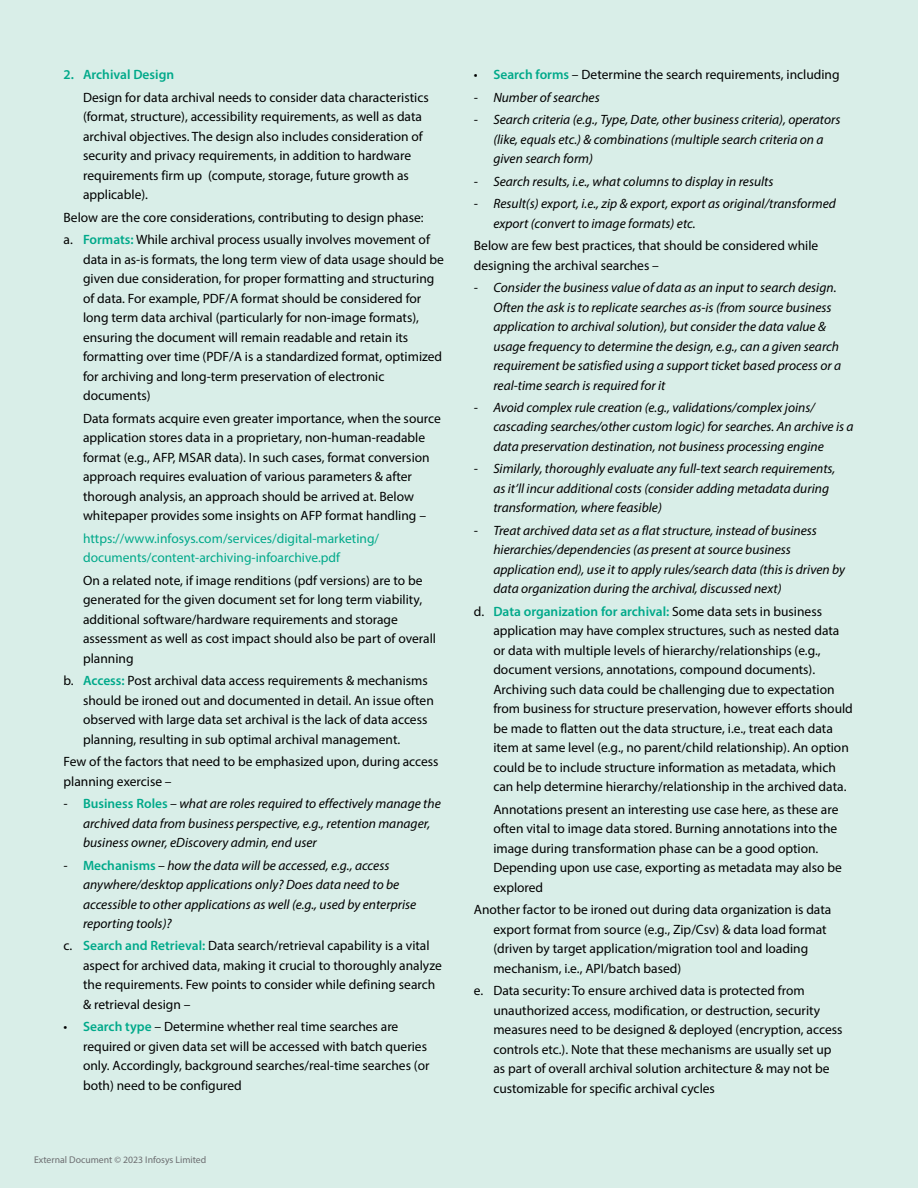
<style>
.page{position:relative;width:918px;height:1188px;background:#d9eee8}
.page>*{position:absolute;margin:0;border:0;box-sizing:border-box;transform-origin:0 0}
.t1{font:13.5px/19.5px "Myriad Pro";color:#000}
.t2{font:italic 13.5px/19.5px "Myriad Pro";color:#000}
.t3{font:13.5px/19.5px "Myriad Pro";color:#00a98a}
.t4{font:600 13.5px "Myriad Pro";color:#00a98a}
.t5{font:9.75px "Myriad Pro";color:#6d6e71}
.s1{font-weight:600;color:#00a98a}
.s2{font-weight:600;font-style:normal;color:#00a98a}
</style>
<div class="page">
<p class="t4" style="left:64px;top:66px;width:112px">2. Archival Design</p>
<p class="t1" style="left:83px;top:87px;width:347px">Design for data archival needs to consider data characteristics (format, structure), accessibility requirements, as well as data archival objectives. The design also includes consideration of security and privacy requirements, in addition to hardware requirements firm up (compute, storage, future growth as applicable).</p>
<p class="t1" style="left:64px;top:206px;width:368px;line-height:22.5px">Below are the core considerations, contributing to design phase: a. <span class="s1">Formats:</span> While archival process usually involves movement of</p>
<p class="t1" style="left:83px;top:249px;width:362px">data in as-is formats, the long term view of data usage should be given due consideration, for proper formatting and structuring of data. For example, PDF/A format should be considered for long term data archival (particularly for non-image formats), ensuring the document will remain readable and retain its formatting over time (PDF/A is a standardized format, optimized for archiving and long-term preservation of electronic documents)</p>
<p class="t1" style="left:83px;top:408px;width:359px">Data formats acquire even greater importance, when the source application stores data in a proprietary, non-human-readable format (e.g., AFP, MSAR data). In such cases, format conversion approach requires evaluation of various parameters &amp; after thorough analysis, an approach should be arrived at. Below whitepaper provides some insights on AFP format handling –</p>
<p class="t3" style="left:83px;top:528px;width:298px">https://www.infosys.com/services/digital-marketing/ documents/content-archiving-infoarchive.pdf</p>
<p class="t1" style="left:83px;top:570px;width:354px">On a related note, if image renditions (pdf versions) are to be generated for the given document set for long term viability, additional software/hardware requirements and storage assessment as well as cost impact should also be part of overall planning</p>
<p class="t1" style="left:83px;top:671px;width:352px;text-indent:-19px">b. <span class="s1">Access:</span> Post archival data access requirements &amp; mechanisms should be ironed out and documented in detail. An issue often observed with large data set archival is the lack of data access planning, resulting in sub optimal archival management.</p>
<p class="t1" style="left:64px;top:752px;width:377px">Few of the factors that need to be emphasized upon, during access planning exercise –</p>
<p class="t2" style="left:83px;top:794px;width:359px;text-indent:-19px">- <span class="s2">Business Roles</span> – what are roles required to effectively manage the archived data from business perspective, e.g., retention manager, business owner, eDiscovery admin, end user</p>
<p class="t2" style="left:83px;top:855px;width:335px;text-indent:-19px">- <span class="s2">Mechanisms</span> – how the data will be accessed, e.g., access anywhere/desktop applications only? Does data need to be accessible to other applications as well (e.g., used by enterprise reporting tools)?</p>
<p class="t1" style="left:83px;top:936px;width:360px;text-indent:-19px">c. <span class="s1">Search and Retrieval:</span> Data search/retrieval capability is a vital aspect for archived data, making it crucial to thoroughly analyze the requirements. Few points to consider while defining search &amp; retrieval design –</p>
<p class="t1" style="left:83px;top:1017px;width:348px;text-indent:-19px">• <span class="s1">Search type</span> – Determine whether real time searches are required or given data set will be accessed with batch queries only. Accordingly, background searches/real-time searches (or both) need to be configured</p>
<p class="t5" style="left:34px;top:1154px;width:174px">External Document © 2023 Infosys Limited</p>
<p class="t1" style="left:474px;top:65px;width:367px">• <span class="s1">Search forms</span> – Determine the search requirements, including</p>
<p class="t2" style="left:474px;top:87px;width:127px">- Number of searches</p>
<p class="t2" style="left:493px;top:110px;width:349px;text-indent:-19px">- Search criteria (e.g., Type, Date, other business criteria), operators (like, equals etc.) &amp; combinations (multiple search criteria on a given search form)</p>
<p class="t2" style="left:474px;top:171px;width:301px">- Search results, i.e., what columns to display in results</p>
<p class="t2" style="left:493px;top:194px;width:344px;text-indent:-19px">- Result(s) export, i.e., zip &amp; export, export as original/transformed export (convert to image formats) etc.</p>
<p class="t1" style="left:474px;top:236px;width:346px">Below are few best practices, that should be considered while designing the archival searches –</p>
<p class="t2" style="left:493px;top:278px;width:349px;text-indent:-19px">- Consider the business value of data as an input to search design.<br>Often the ask is to replicate searches as-is (from source business application to archival solution), but consider the data value &amp; usage frequency to determine the design, e.g., can a given search requirement be satisfied using a support ticket based process or a real-time search is required for it</p>
<p class="t2" style="left:493px;top:398px;width:362px;text-indent:-19px">- Avoid complex rule creation (e.g., validations/complex joins/ cascading searches/other custom logic) for searches. An archive is a data preservation destination, not business processing engine</p>
<p class="t2" style="left:493px;top:459px;width:344px;text-indent:-19px">- Similarly, thoroughly evaluate any full-text search requirements, as it’ll incur additional costs (consider adding metadata during transformation, where feasible)</p>
<p class="t2" style="left:493px;top:520px;width:353px;text-indent:-19px">- Treat archived data set as a flat structure, instead of business hierarchies/dependencies (as present at source business application end), use it to apply rules/search data (this is driven by data organization during the archival, discussed next)</p>
<p class="t1" style="left:493px;top:601px;width:361px;text-indent:-19px">d. <span class="s1">Data organization for archival:</span> Some data sets in business application may have complex structures, such as nested data or data with multiple levels of hierarchy/relationships (e.g., document versions, annotations, compound documents).<br>Archiving such data could be challenging due to expectation from business for structure preservation, however efforts should be made to flatten out the data structure, i.e., treat each data item at same level (e.g., no parent/child relationship). An option could be to include structure information as metadata, which can help determine hierarchy/relationship in the archived data.</p>
<p class="t1" style="left:493px;top:799px;width:350px">Annotations present an interesting use case here, as these are often vital to image data stored. Burning annotations into the image during transformation phase can be a good option.<br>Depending upon use case, exporting as metadata may also be explored</p>
<p class="t1" style="left:493px;top:900px;width:340px;text-indent:-19px">Another factor to be ironed out during data organization is data export format from source (e.g., Zip/Csv) &amp; data load format (driven by target application/migration tool and loading mechanism, i.e., API/batch based)</p>
<p class="t1" style="left:493px;top:981px;width:351px;text-indent:-19px">e. Data security: To ensure archived data is protected from unauthorized access, modification, or destruction, security measures need to be designed &amp; deployed (encryption, access controls etc.). Note that these mechanisms are usually set up as part of overall archival solution architecture &amp; may not be customizable for specific archival cycles</p>
</div>
